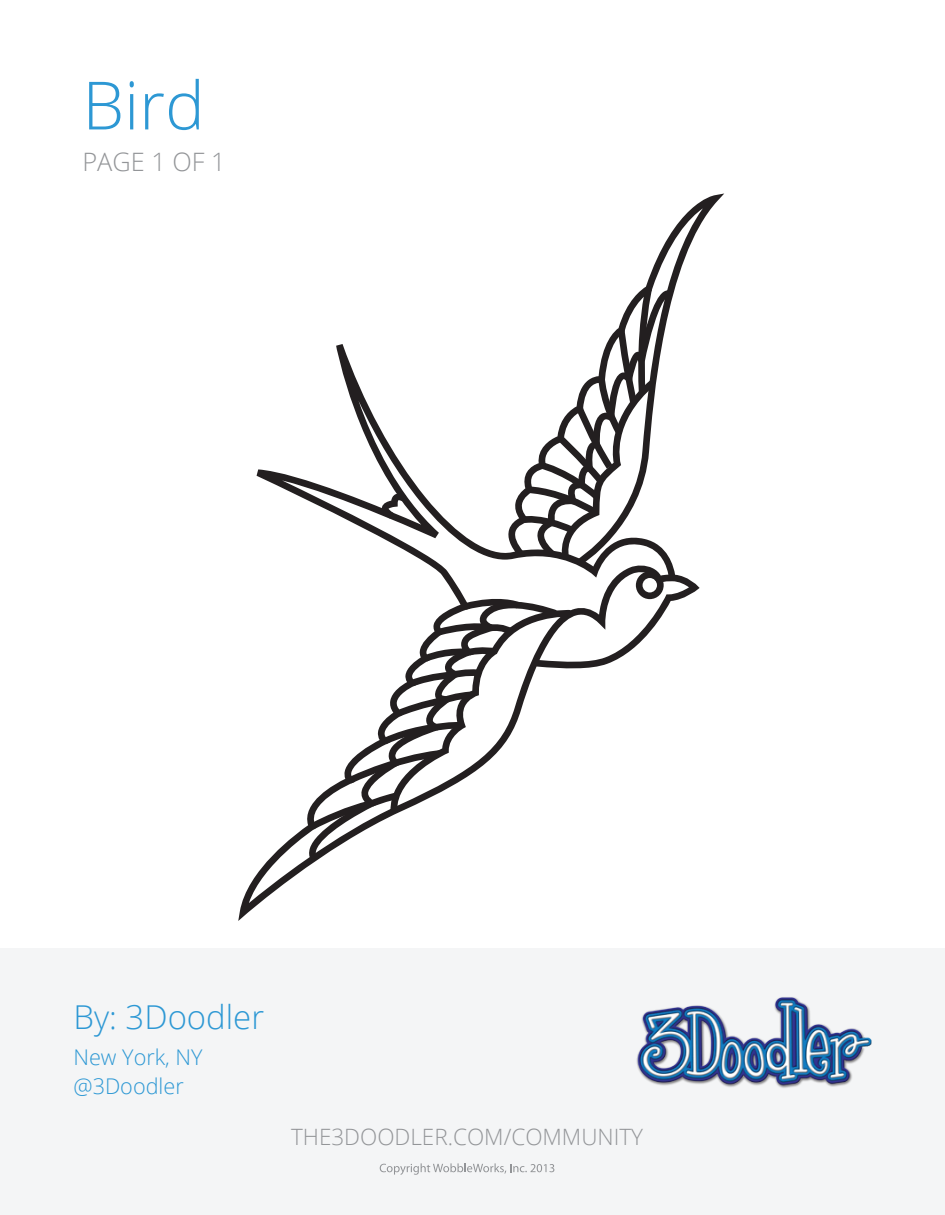
<style>
.page{position:relative;width:945px;height:1215px;background:#fff}
.page>*{position:absolute;margin:0;border:0;box-sizing:border-box;transform-origin:0 0}
.t1{font:300 66.6px "Open Sans";color:#2d98d4}
.t2{font:300 32.85px "Open Sans";color:#2d98d4}
.t3{font:300 25.35px "Open Sans";color:#939598}
.t4{font:300 22.5px "Open Sans";color:#939598}
.t5{font:300 21.6px/29.5px "Open Sans";color:#2d98d4}
</style>
<div class="page">
<div style="left:0;top:949px;width:945px;height:266px;background:#f4f5f6"></div>
<img style="left:636px;top:997px;width:236px;height:91px">
<svg style="left:380px;top:1163px;width:174px;height:12px"></svg>
<svg style="left:238px;top:344px;width:462px;height:577px"></svg>
<svg style="left:507px;top:194px;width:217px;height:371px"></svg>
<svg style="left:309px;top:591px;width:248px;height:269px"></svg>
<svg style="left:311px;top:594px;width:260px;height:236px"></svg>
<svg style="left:524px;top:288px;width:147px;height:270px"></svg>
<svg style="left:381px;top:492px;width:25px;height:26px"></svg>
<h1 class="t1" style="left:82px;top:60px;width:124px">Bird</h1>
<p class="t3" style="left:82px;top:144px;width:145px">PAGE 1 OF 1</p>
<h2 class="t2" style="left:74px;top:995px;width:192px">By: 3Doodler</h2>
<p class="t5" style="left:74px;top:1041px;width:131px">New York, NY @3Doodler</p>
<p class="t4" style="left:291px;top:1121px;width:354px">THE3DOODLER.COM/COMMUNITY</p>
</div>
